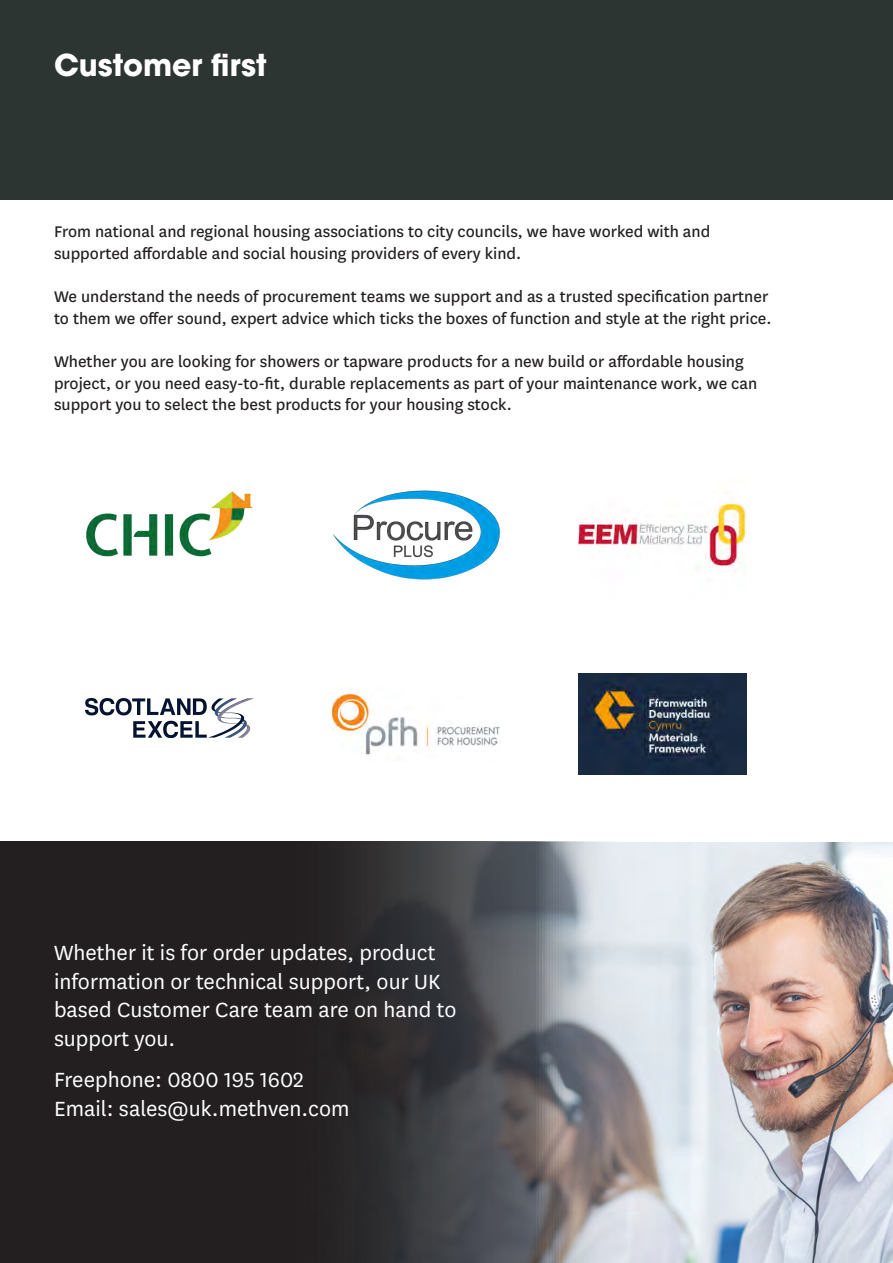
<style>
.page{position:relative;width:893px;height:1263px;background:#fff}
.page>*{position:absolute;margin:0;border:0;box-sizing:border-box;transform-origin:0 0}
.t1{font:700 30px "ITC Avant Garde Pro";color:#fff}
.t2{font:24px/28.8px "National";color:#fff}
.t3{font:18px/21.6px "National";color:#231f20}
</style>
<div class="page">
<div style="left:0;top:0;width:893px;height:200px;background:#2d3533"></div>
<img style="left:708px;top:842px;width:185px;height:421px">
<svg style="left:0;top:842px;width:708px;height:421px;background:#4f4e51"></svg>
<img style="left:86px;top:492px;width:167px;height:64px">
<img style="left:333px;top:490px;width:167px;height:90px">
<img style="left:578px;top:498px;width:168px;height:71px">
<img style="left:86px;top:698px;width:168px;height:40px">
<img style="left:332px;top:692px;width:168px;height:64px">
<img style="left:578px;top:673px;width:168px;height:101px">
<p class="t1" style="left:54px;top:45px;width:214px">Customer first</p>
<p class="t3" style="left:54px;top:220px;width:658px">From national and regional housing associations to city councils, we have worked with and supported affordable and social housing providers of every kind.</p>
<p class="t3" style="left:54px;top:285px;width:719px">We understand the needs of procurement teams we support and as a trusted specification partner to them we offer sound, expert advice which ticks the boxes of function and style at the right price.</p>
<p class="t3" style="left:54px;top:350px;width:705px">Whether you are looking for showers or tapware products for a new build or affordable housing project, or you need easy-to-fit, durable replacements as part of your maintenance work, we can support you to select the best products for your housing stock.</p>
<p class="t2" style="left:54px;top:937px;width:404px">Whether it is for order updates, product information or technical support, our UK based Customer Care team are on hand to support you.</p>
<p class="t2" style="left:54px;top:1065px;width:251px">Freephone: 0800 195 1602</p>
<p class="t2" style="left:54px;top:1093px;width:297px">Email: sales@uk.methven.com</p>
</div>
